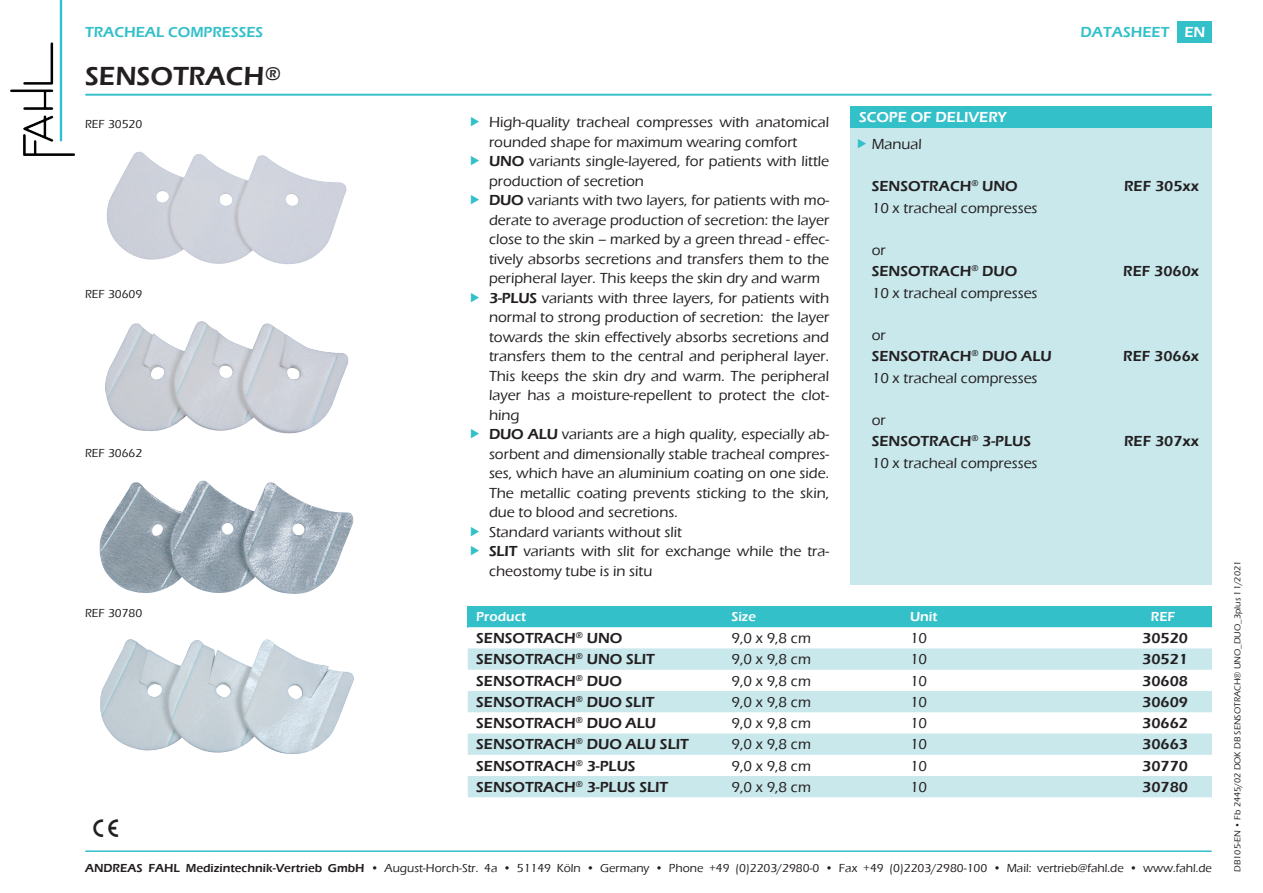
<style>
.page{position:relative;width:1263px;height:893px;background:#fff}
.page>*{position:absolute;margin:0;border:0;box-sizing:border-box;transform-origin:0 0}
.t1{font:600 27px "Eras ITC";color:#231f20}
.t2{font:21px "Fahl Piktogramme";color:#231f20}
.t3{font:500 15px/19.5px "Eras ITC";color:#231f20}
.t4{font:600 15px/21.3px "Eras ITC";color:#231f20}
.t5{font:600 15px "Eras ITC";color:#33c0c9}
.t6{font:600 15px "Eras ITC";color:#fff}
.t7{font:600 13.5px "Eras ITC";color:#fff}
.t8{font:500 12px "Eras ITC";color:#231f20}
.t9{font:500 9px "Eras ITC";color:#231f20}
.s1{color:#fff}
.s2{font-weight:600}
.s3{font-weight:500}
</style>
<div class="page">
<hr style="left:86px;top:94px;width:1125px;height:2px;background:#33c0c9">
<img style="left:11px;top:0;width:63px;height:155px">
<hr style="left:86px;top:850px;width:1125px;height:2px;background:#33c0c9">
<div style="left:468px;top:606px;width:744px;height:21px;background:#33c0c9"></div>
<svg style="left:468px;top:627px;width:744px;height:1px"></svg>
<svg style="left:468px;top:648px;width:744px;height:149px;fill:#c8e8ec"></svg>
<div style="left:850px;top:117px;width:362px;height:468px;background:#c8e8ec"></div>
<div style="left:850px;top:106px;width:362px;height:22px;background:#33c0c9"></div>
<img style="left:106px;top:151px;width:241px;height:114px">
<img style="left:105px;top:321px;width:244px;height:113px">
<img style="left:99px;top:480px;width:255px;height:114px">
<img style="left:100px;top:639px;width:254px;height:115px">
<div style="left:1178px;top:21px;width:34px;height:22px;background:#33c0c9"></div>
<p class="t5" style="left:85px;top:24px;width:180px">TRACHEAL COMPRESSES</p>
<p class="t5" style="left:1080px;top:24px;width:126px">DATASHEET <span class="s1">EN</span></p>
<h1 class="t1" style="left:85px;top:61px;width:197px">SENSOTRACH<sup>®</sup></h1>
<p class="t8" style="left:85px;top:117px;width:59px">REF 30520</p>
<p class="t8" style="left:85px;top:287px;width:59px">REF 30609</p>
<p class="t8" style="left:85px;top:446px;width:59px">REF 30662</p>
<p class="t8" style="left:85px;top:606px;width:59px">REF 30780</p>
<h2 class="t2" style="left:94px;top:817px;width:26px">G</h2>
<p class="t3" style="left:489px;top:113px;width:342px">High-quality tracheal compresses with anatomical rounded shape for maximum wearing comfort <span class="s2">UNO</span> variants single-layered, for patients with little production of secretion<br><span class="s2">DUO</span> variants with two layers, for patients with mo&shy;derate to average production of secretion: the layer close to the skin – marked by a green thread - effec&shy;tively absorbs secretions and transfers them to the peripheral layer. This keeps the skin dry and warm <span class="s2">3-PLUS</span> variants with three layers, for patients with normal to strong production of secretion: the layer towards the skin effectively absorbs secretions and transfers them to the central and peripheral layer.<br>This keeps the skin dry and warm. The peripheral layer has a moisture-repellent to protect the clot&shy;hing<br><span class="s2">DUO ALU</span> variants are a high quality, especially ab&shy;sorbent and dimensionally stable tracheal compres&shy;ses, which have an aluminium coating on one side.<br>The metallic coating prevents sticking to the skin, due to blood and secretions.<br>Standard variants without slit<br><span class="s2">SLIT</span> variants with slit for exchange while the tra&shy;cheostomy tube is in situ</p>
<p class="t6" style="left:859px;top:109px;width:149px">SCOPE OF DELIVERY</p>
<p class="t3" style="left:872px;top:134px;width:52px">Manual</p>
<p class="t4" style="left:872px;top:176px;width:148px">SENSOTRACH<sup>®</sup> UNO</p>
<p class="t4" style="left:1124px;top:176px;width:77px">REF 305xx</p>
<p class="t3" style="left:872px;top:198px;width:167px">10 x tracheal compresses</p>
<p class="t4" style="left:872px;top:240px;width:147px"><span class="s3">or<br></span>SENSOTRACH<sup>®</sup> DUO</p>
<p class="t4" style="left:1123px;top:261px;width:77px">REF 3060x</p>
<p class="t3" style="left:872px;top:283px;width:167px">10 x tracheal compresses</p>
<p class="t4" style="left:872px;top:325px;width:181px"><span class="s3">or<br></span>SENSOTRACH<sup>®</sup> DUO ALU</p>
<p class="t3" style="left:872px;top:368px;width:167px">10 x tracheal compresses</p>
<p class="t4" style="left:872px;top:410px;width:161px"><span class="s3">or<br></span>SENSOTRACH<sup>®</sup> 3-PLUS</p>
<p class="t3" style="left:872px;top:453px;width:167px">10 x tracheal compresses</p>
<p class="t4" style="left:1123px;top:346px;width:77px">REF 3066x</p>
<p class="t4" style="left:1124px;top:431px;width:77px">REF 307xx</p>
<p class="t7" style="left:476px;top:609px;width:52px">Product</p>
<p class="t7" style="left:731px;top:609px;width:26px">Size</p>
<p class="t7" style="left:910px;top:609px;width:29px">Unit</p>
<p class="t7" style="left:1151px;top:609px;width:26px">REF</p>
<p class="t4" style="left:476px;top:627px;width:148px">SENSOTRACH<sup>®</sup> UNO</p>
<p class="t3" style="left:731px;top:628px;width:81px">9,0 x 9,8 cm</p>
<p class="t3" style="left:910px;top:628px;width:19px">10</p>
<p class="t4" style="left:1142px;top:627px;width:47px">30520</p>
<p class="t4" style="left:476px;top:649px;width:180px">SENSOTRACH<sup>®</sup> UNO SLIT</p>
<p class="t3" style="left:731px;top:650px;width:81px">9,0 x 9,8 cm</p>
<p class="t3" style="left:910px;top:650px;width:19px">10</p>
<p class="t4" style="left:1142px;top:649px;width:47px">30521</p>
<p class="t4" style="left:476px;top:670px;width:147px">SENSOTRACH<sup>®</sup> DUO</p>
<p class="t3" style="left:731px;top:671px;width:81px">9,0 x 9,8 cm</p>
<p class="t3" style="left:910px;top:671px;width:19px">10</p>
<p class="t4" style="left:1142px;top:670px;width:47px">30608</p>
<p class="t4" style="left:476px;top:691px;width:180px">SENSOTRACH<sup>®</sup> DUO SLIT</p>
<p class="t3" style="left:731px;top:692px;width:81px">9,0 x 9,8 cm</p>
<p class="t3" style="left:910px;top:692px;width:19px">10</p>
<p class="t4" style="left:1142px;top:691px;width:47px">30609</p>
<p class="t4" style="left:476px;top:712px;width:181px">SENSOTRACH<sup>®</sup> DUO ALU</p>
<p class="t3" style="left:731px;top:713px;width:81px">9,0 x 9,8 cm</p>
<p class="t3" style="left:910px;top:713px;width:19px">10</p>
<p class="t4" style="left:1142px;top:712px;width:47px">30662</p>
<p class="t4" style="left:476px;top:734px;width:214px">SENSOTRACH<sup>®</sup> DUO ALU SLIT</p>
<p class="t3" style="left:731px;top:735px;width:81px">9,0 x 9,8 cm</p>
<p class="t3" style="left:910px;top:735px;width:19px">10</p>
<p class="t4" style="left:1142px;top:734px;width:47px">30663</p>
<p class="t4" style="left:476px;top:755px;width:161px">SENSOTRACH<sup>®</sup> 3-PLUS</p>
<p class="t3" style="left:731px;top:756px;width:81px">9,0 x 9,8 cm</p>
<p class="t3" style="left:910px;top:756px;width:19px">10</p>
<p class="t4" style="left:1142px;top:755px;width:47px">30770</p>
<p class="t4" style="left:476px;top:776px;width:193px">SENSOTRACH<sup>®</sup> 3-PLUS SLIT</p>
<p class="t3" style="left:731px;top:777px;width:81px">9,0 x 9,8 cm</p>
<p class="t3" style="left:910px;top:777px;width:19px">10</p>
<p class="t4" style="left:1142px;top:776px;width:47px">30780</p>
<p class="t8" style="left:85px;top:861px;width:1128px"><span class="s2">ANDREAS FAHL Medizintechnik-Vertrieb GmbH</span> • August-Horch-Str. 4a • 51149 Köln • Germany • Phone +49 (0)2203/2980-0 • Fax +49 (0)2203/2980-100 • Mail: vertrieb@fahl.de • www.fahl.de</p>
<p class="t9" style="left:1232px;top:872px;width:312px;rotate:-90deg">DB105-EN • Fb 2445/02 DOK DB SENSOTRACH® UNO_DUO_3plus 11/2021</p>
</div>
